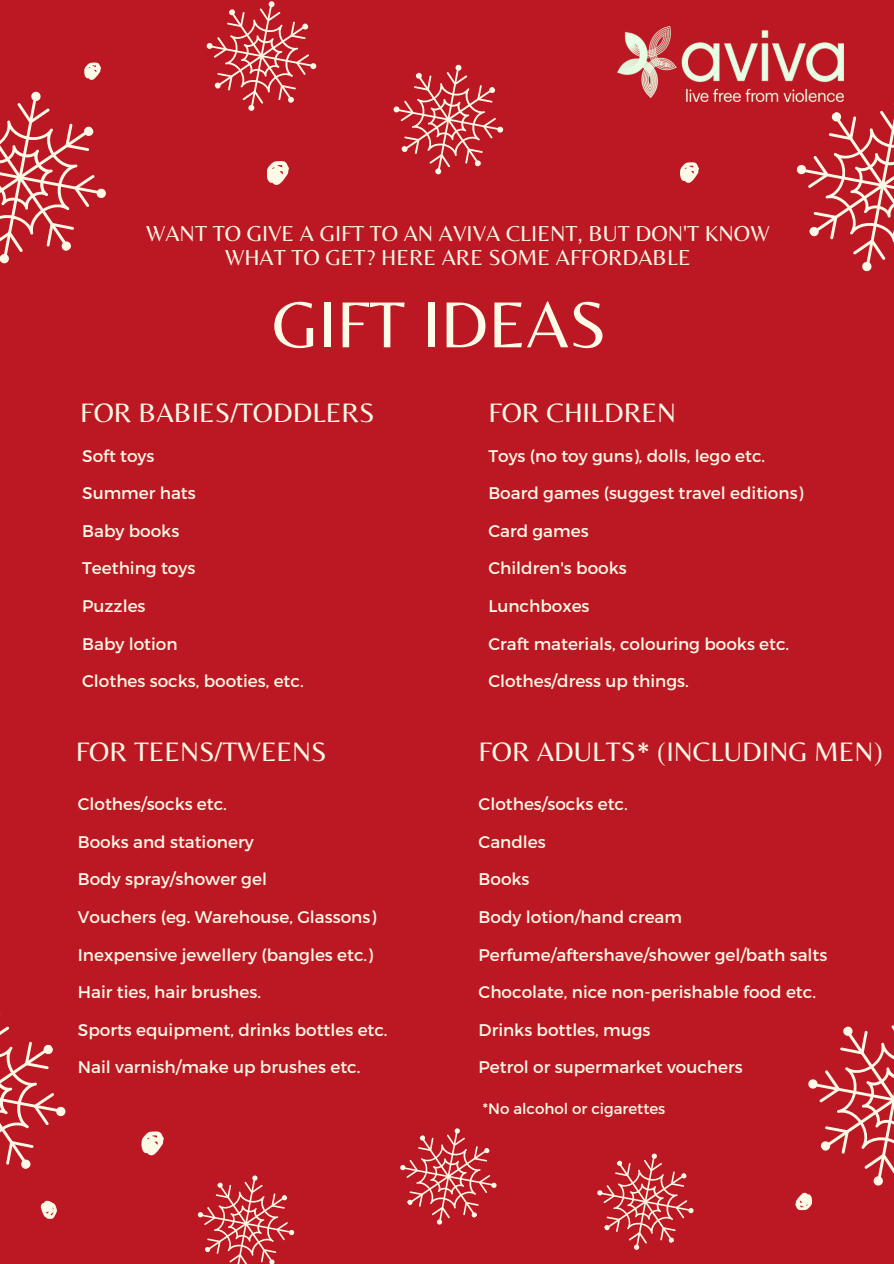
<style>
.page{position:relative;width:894px;height:1264px;background:#fff}
.page>*{position:absolute;margin:0;border:0;box-sizing:border-box;transform-origin:0 0}
.t1{font:67.5px "Belleza";color:#fff9e7}
.t2{font:27.75px "Belleza";color:#fff9e7}
.t3{font:22.5px/23.7px "Belleza";color:#fff9e7;text-align:center}
.t4{font:16.8px "Montserrat";color:#fff9e7}
.t5{font:15px "Montserrat";color:#fff9e7}
</style>
<div class="page">
<div style="left:0;top:0;width:893px;height:1263px;background:#bc1823"></div>
<svg style="left:0;top:91px;width:106px;height:173px"></svg>
<svg style="left:794px;top:99px;width:99px;height:173px"></svg>
<svg style="left:206px;top:1px;width:111px;height:110px"></svg>
<svg style="left:84px;top:62px;width:17px;height:18px"></svg>
<svg style="left:267px;top:161px;width:21px;height:24px"></svg>
<svg style="left:680px;top:162px;width:19px;height:21px"></svg>
<svg style="left:393px;top:64px;width:111px;height:111px"></svg>
<svg style="left:0;top:1014px;width:66px;height:155px"></svg>
<svg style="left:400px;top:1128px;width:97px;height:97px"></svg>
<svg style="left:597px;top:1153px;width:97px;height:97px"></svg>
<svg style="left:795px;top:1025px;width:98px;height:185px"></svg>
<svg style="left:40px;top:1200px;width:17px;height:19px"></svg>
<svg style="left:197px;top:1175px;width:98px;height:88px"></svg>
<img style="left:617px;top:26px;width:226px;height:75px">
<svg style="left:142px;top:1131px;width:21px;height:24px"></svg>
<h3 class="t3" style="left:146px;top:221px;width:624px">WANT TO GIVE A GIFT TO AN AVIVA CLIENT, BUT DON'T KNOW<br>WHAT TO GET? HERE ARE SOME AFFORDABLE</h3>
<h1 class="t1" style="left:272px;top:284px;width:336px">GIFT IDEAS</h1>
<h2 class="t2" style="left:80px;top:396px;width:296px">FOR BABIES/TODDLERS</h2>
<p class="t4" style="left:82px;top:444px;width:74px">Soft toys</p>
<p class="t4" style="left:82px;top:482px;width:115px">Summer hats</p>
<p class="t4" style="left:82px;top:520px;width:98px">Baby books</p>
<p class="t4" style="left:82px;top:557px;width:115px">Teething toys</p>
<p class="t4" style="left:82px;top:595px;width:65px">Puzzles</p>
<p class="t4" style="left:82px;top:632px;width:97px">Baby lotion</p>
<p class="t4" style="left:82px;top:670px;width:223px">Clothes socks, booties, etc.</p>
<h2 class="t2" style="left:488px;top:396px;width:189px">FOR CHILDREN</h2>
<p class="t4" style="left:488px;top:444px;width:278px">Toys (no toy guns), dolls, lego etc.</p>
<p class="t4" style="left:488px;top:482px;width:316px">Board games (suggest travel editions)</p>
<p class="t4" style="left:488px;top:520px;width:102px">Card games</p>
<p class="t4" style="left:488px;top:557px;width:140px">Children's books</p>
<p class="t4" style="left:488px;top:595px;width:103px">Lunchboxes</p>
<p class="t4" style="left:488px;top:632px;width:302px">Craft materials, colouring books etc.</p>
<p class="t4" style="left:488px;top:670px;width:202px">Clothes/dress up things.</p>
<h2 class="t2" style="left:76px;top:735px;width:252px">FOR TEENS/TWEENS</h2>
<h2 class="t2" style="left:478px;top:735px;width:405px">FOR ADULTS* (INCLUDING MEN)</h2>
<p class="t4" style="left:78px;top:793px;width:150px">Clothes/socks etc.</p>
<p class="t4" style="left:78px;top:830px;width:177px">Books and stationery</p>
<p class="t4" style="left:78px;top:868px;width:190px">Body spray/shower gel</p>
<p class="t4" style="left:78px;top:906px;width:300px">Vouchers (eg. Warehouse, Glassons)</p>
<p class="t4" style="left:78px;top:943px;width:296px">Inexpensive jewellery (bangles etc.)</p>
<p class="t4" style="left:78px;top:981px;width:185px">Hair ties, hair brushes.</p>
<p class="t4" style="left:78px;top:1018px;width:311px">Sports equipment, drinks bottles etc.</p>
<p class="t4" style="left:78px;top:1056px;width:284px">Nail varnish/make up brushes etc.</p>
<p class="t4" style="left:478px;top:793px;width:150px">Clothes/socks etc.</p>
<p class="t4" style="left:478px;top:830px;width:69px">Candles</p>
<p class="t4" style="left:478px;top:868px;width:52px">Books</p>
<p class="t4" style="left:478px;top:906px;width:205px">Body lotion/hand cream</p>
<p class="t4" style="left:478px;top:943px;width:350px">Perfume/aftershave/shower gel/bath salts</p>
<p class="t4" style="left:478px;top:981px;width:339px">Chocolate, nice non-perishable food etc.</p>
<p class="t4" style="left:478px;top:1018px;width:173px">Drinks bottles, mugs</p>
<p class="t4" style="left:478px;top:1056px;width:265px">Petrol or supermarket vouchers</p>
<p class="t5" style="left:483px;top:1099px;width:184px">*No alcohol or cigarettes</p>
</div>
